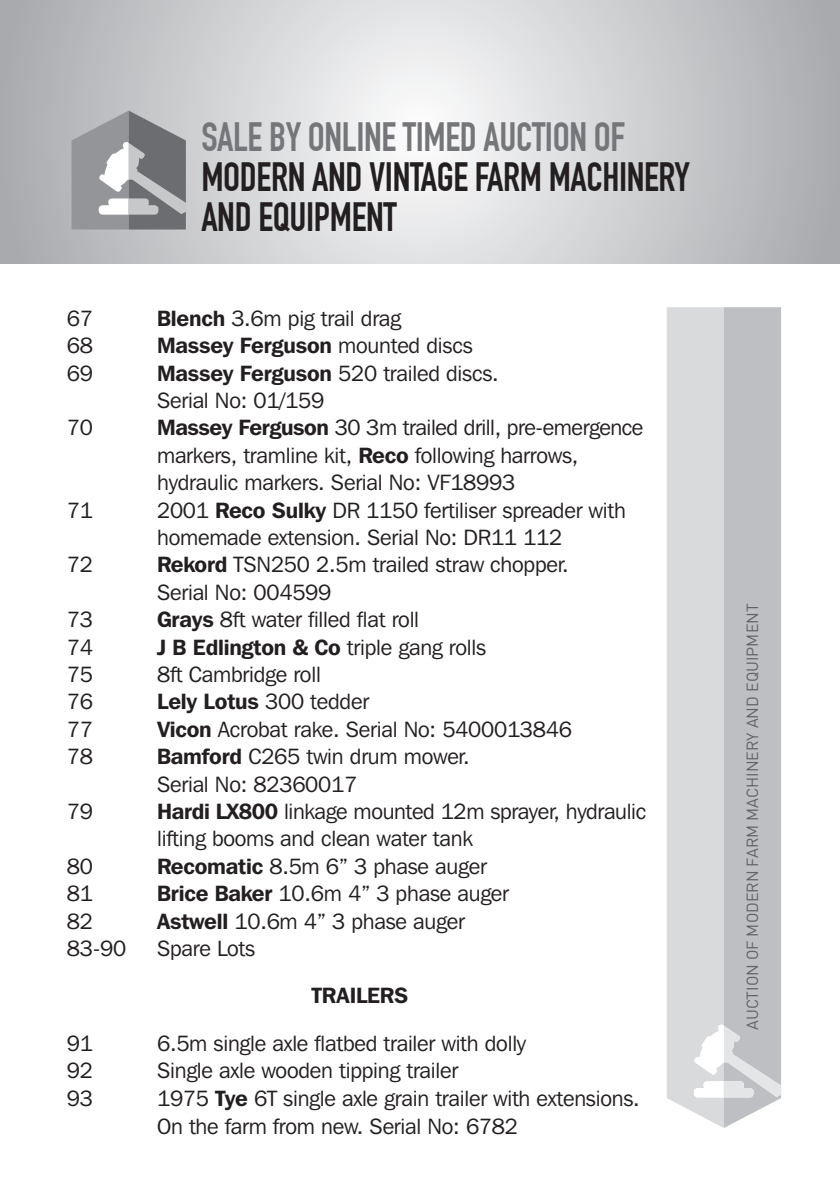
<style>
.page{position:relative;width:840px;height:1191px;background:#fff}
.page>*{position:absolute;margin:0;border:0;box-sizing:border-box;transform-origin:0 0}
.t1{font:700 40px/40px "DIN Condensed";letter-spacing:-.01em;color:#231f20}
.t2{font:700 40px "DIN Condensed";letter-spacing:-.01em;color:#757679}
.t3{font:22px/27.4px "Franklin Gothic IT Cby BT";letter-spacing:-.01em;color:#231f20}
.t4{font:600 22px "Franklin Gothic IT Cby BT";letter-spacing:-.01em;color:#231f20}
.t5{font:16px "DIN";color:#636366}
.s1{font-weight:600}
.s2{font-weight:400}
</style>
<div class="page">
<svg style="left:71px;top:111px;width:115px;height:118px;background:#9b9c9f"></svg>
<div style="left:667px;top:307px;width:56px;height:821px;background:#d9dadc"></div>
<div style="left:723px;top:307px;width:57px;height:821px;background:#bebfc2"></div>
<svg style="left:693px;top:1024px;width:87px;height:73px"></svg>
<h1 class="t2" style="left:201px;top:113px;width:425px">SALE BY ONLINE TIMED AUCTION OF</h1>
<h1 class="t1" style="left:201px;top:157px;width:490px">MODERN AND VINTAGE FARM MACHINERY<br>AND EQUIPMENT</h1>
<p class="t3" style="left:67px;top:304px;width:28px">67</p>
<p class="t3" style="left:157px;top:304px;width:245px"><span class="s1">Blench</span> 3.6m pig trail drag</p>
<p class="t3" style="left:67px;top:331px;width:28px">68</p>
<p class="t4" style="left:157px;top:332px;width:317px">Massey Ferguson <span class="s2">mounted discs</span></p>
<p class="t3" style="left:67px;top:359px;width:28px">69</p>
<p class="t3" style="left:157px;top:359px;width:343px"><span class="s1">Massey Ferguson</span> 520 trailed discs.<br>Serial No: 01/159</p>
<p class="t3" style="left:67px;top:414px;width:28px">70</p>
<p class="t3" style="left:157px;top:414px;width:487px"><span class="s1">Massey Ferguson</span> 30 3m trailed drill, pre-emergence markers, tramline kit, <span class="s1">Reco</span> following harrows, hydraulic markers. Serial No: VF18993</p>
<p class="t3" style="left:67px;top:496px;width:28px">71</p>
<p class="t3" style="left:157px;top:496px;width:470px">2001 <span class="s1">Reco Sulky</span> DR 1150 fertiliser spreader with homemade extension. Serial No: DR11 112</p>
<p class="t3" style="left:67px;top:550px;width:28px">72</p>
<p class="t3" style="left:157px;top:550px;width:413px"><span class="s1">Rekord</span> TSN250 2.5m trailed straw chopper.<br>Serial No: 004599</p>
<p class="t3" style="left:67px;top:605px;width:28px">73</p>
<p class="t3" style="left:157px;top:605px;width:263px"><span class="s1">Grays</span> 8ft water filled flat roll</p>
<p class="t3" style="left:67px;top:633px;width:28px">74</p>
<p class="t3" style="left:157px;top:633px;width:330px"><span class="s1">J B Edlington &amp; Co</span> triple gang rolls</p>
<p class="t3" style="left:67px;top:660px;width:28px">75</p>
<p class="t3" style="left:157px;top:660px;width:165px">8ft Cambridge roll</p>
<p class="t3" style="left:67px;top:687px;width:28px">76</p>
<p class="t4" style="left:157px;top:688px;width:213px">Lely Lotus <span class="s2">300 tedder</span></p>
<p class="t3" style="left:67px;top:715px;width:28px">77</p>
<p class="t3" style="left:157px;top:715px;width:416px"><span class="s1">Vicon</span> Acrobat rake. Serial No: 5400013846</p>
<p class="t3" style="left:67px;top:742px;width:28px">78</p>
<p class="t3" style="left:157px;top:742px;width:314px"><span class="s1">Bamford</span> C265 twin drum mower.<br>Serial No: 82360017</p>
<p class="t3" style="left:67px;top:797px;width:28px">79</p>
<p class="t3" style="left:157px;top:797px;width:490px"><span class="s1">Hardi LX800</span> linkage mounted 12m sprayer, hydraulic lifting booms and clean water tank</p>
<p class="t3" style="left:67px;top:852px;width:28px">80</p>
<p class="t3" style="left:157px;top:852px;width:331px"><span class="s1">Recomatic</span> 8.5m 6” 3 phase auger</p>
<p class="t3" style="left:67px;top:879px;width:28px">81</p>
<p class="t3" style="left:157px;top:879px;width:353px"><span class="s1">Brice Baker</span> 10.6m 4” 3 phase auger</p>
<p class="t3" style="left:67px;top:907px;width:28px">82</p>
<p class="t3" style="left:157px;top:907px;width:309px"><span class="s1">Astwell</span> 10.6m 4” 3 phase auger</p>
<p class="t3" style="left:67px;top:934px;width:61px">83-90</p>
<p class="t3" style="left:157px;top:934px;width:99px">Spare Lots</p>
<p class="t4" style="left:311px;top:981px;width:98px">TRAILERS</p>
<p class="t3" style="left:67px;top:1029px;width:28px">91</p>
<p class="t3" style="left:157px;top:1029px;width:370px">6.5m single axle flatbed trailer with dolly</p>
<p class="t3" style="left:67px;top:1056px;width:28px">92</p>
<p class="t3" style="left:157px;top:1056px;width:302px">Single axle wooden tipping trailer</p>
<p class="t3" style="left:67px;top:1084px;width:28px">93</p>
<p class="t3" style="left:157px;top:1083px;width:484px;line-height:28px">1975 <span class="s1">Tye</span> 6T single axle grain trailer with extensions.<br>On the farm from new. Serial No: 6782</p>
<p class="t5" style="left:741px;top:1030px;width:428px;rotate:-90deg">AUCTION OF MODERN FARM MACHINERY AND EQUIPMENT</p>
</div>
